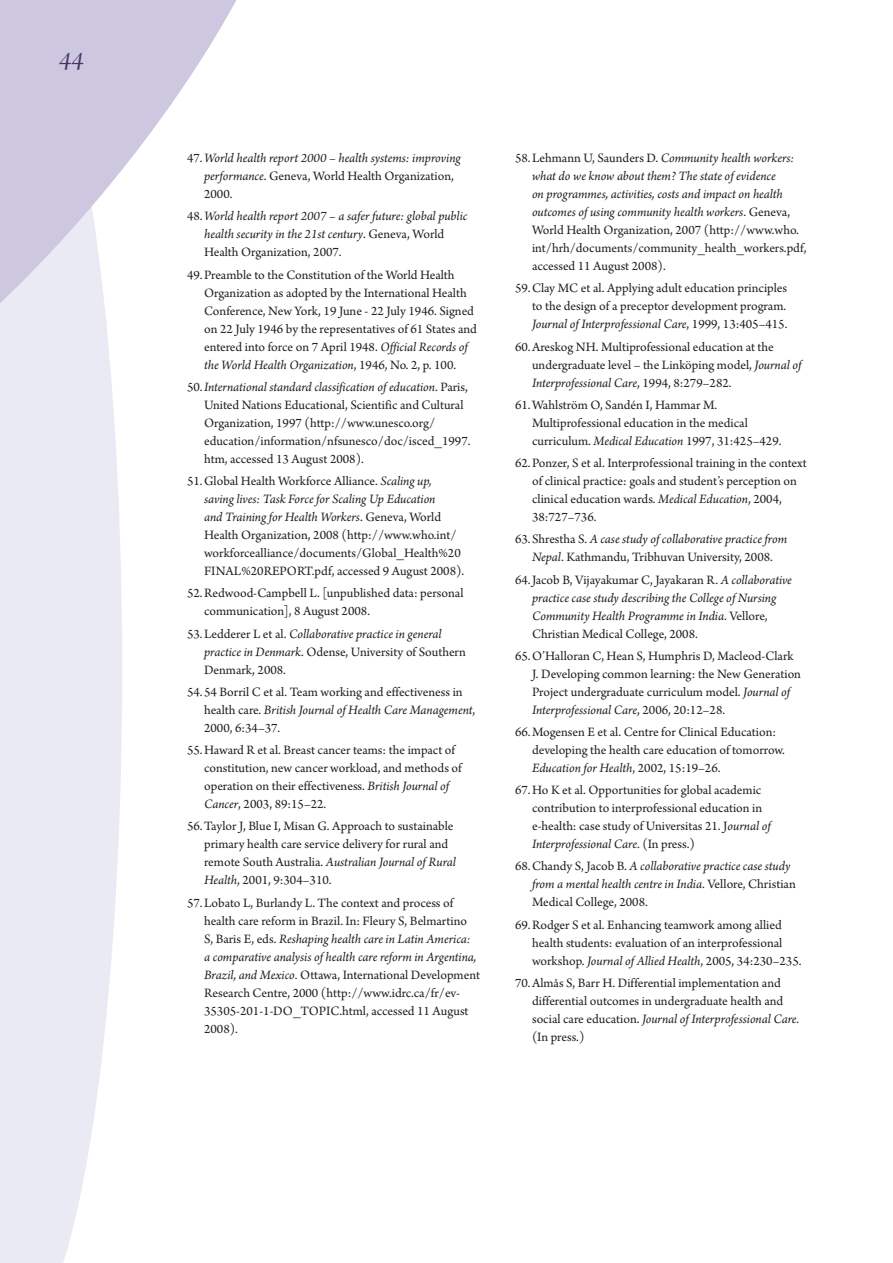
<style>
.page{position:relative;width:893px;height:1263px;background:#fff}
.page>*{position:absolute;margin:0;border:0;box-sizing:border-box;transform-origin:0 0}
.t1{font:27px "Arno Pro Italic Display";color:#483369}
.t2{font:13.5px/18px "Arno Pro";color:#231f20}
.t3{font:italic 13.5px/18px "Arno Pro";letter-spacing:-.005em;color:#231f20}
.s1{font-style:normal}
.s2{font-style:italic}
</style>
<div class="page">
<svg style="left:0;top:500px;width:122px;height:763px;fill:#eaeaf4"></svg>
<svg style="left:0;top:0;width:237px;height:500px"></svg>
<h1 class="t1" style="left:59px;top:46px;width:26px">44</h1>
<p class="t3" style="left:204px;top:150px;width:258px;text-indent:-17px"><span class="s1">47.</span>World health report 2000 – health systems: improving performance<span class="s1">. Geneva, World Health Organization,<br>2000.</span></p>
<p class="t3" style="left:204px;top:208px;width:265px;text-indent:-17px"><span class="s1">48.</span>World health report 2007 – a safer future: global public health security in the 21st century<span class="s1">. Geneva, World<br>Health Organization, 2007.</span></p>
<p class="t2" style="left:204px;top:266px;width:274px;text-indent:-17px">49.Preamble to the Constitution of the World Health Organization as adopted by the International Health Conference, New York, 19 June - 22 July 1946. Signed on 22 July 1946 by the representatives of 61 States and entered into force on 7 April 1948. <span class="s2">Official Records of the World Health Organization</span>, 1946, No. 2, p. 100.</p>
<p class="t2" style="left:204px;top:379px;width:268px;text-indent:-17px">50.<span class="s2">International standard classification of education</span>. Paris, United Nations Educational, Scientific and Cultural Organization, 1997 (http://www.unesco.org/ education/information/nfsunesco/doc/isced_1997. htm, accessed 13 August 2008).</p>
<p class="t2" style="left:204px;top:473px;width:262px;text-indent:-17px">51.Global Health Workforce Alliance. <span class="s2">Scaling up, saving lives: Task Force for Scaling Up Education<br>and Training for Health Workers</span>. Geneva, World Health Organization, 2008 (http://www.who.int/ workforcealliance/documents/Global_Health%20<br>FINAL%20REPORT.pdf, accessed 9 August 2008).</p>
<p class="t2" style="left:204px;top:585px;width:261px;text-indent:-17px">52.Redwood-Campbell L. [unpublished data: personal communication], 8 August 2008.</p>
<p class="t2" style="left:204px;top:625px;width:263px;text-indent:-17px">53.Ledderer L et al. <span class="s2">Collaborative practice in general practice in Denmark</span>. Odense, University of Southern<br>Denmark, 2008.</p>
<p class="t2" style="left:204px;top:684px;width:273px;text-indent:-17px">54.54 Borril C et al. Team working and effectiveness in health care. <span class="s2">British Journal of Health Care Management</span>,<br>2000, 6:34–37.</p>
<p class="t2" style="left:204px;top:742px;width:259px;text-indent:-17px">55.Haward R et al. Breast cancer teams: the impact of constitution, new cancer workload, and methods of operation on their effectiveness. <span class="s2">British Journal of Cancer</span>, 2003, 89:15–22.</p>
<p class="t2" style="left:204px;top:818px;width:253px;text-indent:-17px">56.Taylor J, Blue I, Misan G. Approach to sustainable primary health care service delivery for rural and remote South Australia. <span class="s2">Australian Journal of Rural Health</span>, 2001, 9:304–310.</p>
<p class="t2" style="left:204px;top:894px;width:277px;text-indent:-17px">57.Lobato L, Burlandy L. The context and process of health care reform in Brazil. In: Fleury S, Belmartino<br>S, Baris E, eds. <span class="s2">Reshaping health care in Latin America: a comparative analysis of health care reform in Argentina, Brazil, and Mexico</span>. Ottawa, International Development Research Centre, 2000 (http://www.idrc.ca/fr/ev-35305-201-1-DO_TOPIC.html, accessed 11 August 2008).</p>
<p class="t3" style="left:532px;top:150px;width:276px;text-indent:-17px"><span class="s1">58.Lehmann U, Saunders D.</span> Community health workers: what do we know about them? The state of evidence<br>on programmes, activities, costs and impact on health outcomes of using community health workers<span class="s1">. Geneva, World Health Organization, 2007 (http://www.who. int/hrh/documents/community_health_workers.pdf, accessed 11 August 2008).</span></p>
<p class="t2" style="left:532px;top:280px;width:257px;text-align:justify;text-indent:-17px">59.Clay MC et al. Applying adult education principles to the design of a preceptor development program.<br><span class="s2">Journal of Interprofessional Care</span>, 1999, 13:405–415.</p>
<p class="t2" style="left:532px;top:338px;width:271px;text-indent:-17px">60.Areskog NH. Multiprofessional education at the undergraduate level – the Linköping model, <span class="s2">Journal of<br>Interprofessional Care</span>, 1994, 8:279–282.</p>
<p class="t2" style="left:532px;top:396px;width:251px;text-indent:-17px">61.Wahlström O, Sandén I, Hammar M.<br>Multiprofessional education in the medical curriculum. <span class="s2">Medical Education</span> 1997, 31:425–429.</p>
<p class="t2" style="left:532px;top:455px;width:276px;text-indent:-17px">62.Ponzer, S et al. Interprofessional training in the context of clinical practice: goals and student’s perception on clinical education wards. <span class="s2">Medical Education</span>, 2004, 38:727–736.</p>
<p class="t2" style="left:515px;top:531px;width:274px;text-align:center">63.Shrestha S. <span class="s2">A case study of collaborative practice from<br>Nepal</span>. Kathmandu, Tribhuvan University, 2008.</p>
<p class="t3" style="left:532px;top:571px;width:261px;text-indent:-17px"><span class="s1">64.Jacob B, Vijayakumar C, Jayakaran R.</span> A collaborative practice case study describing the College of Nursing Community Health Programme in India<span class="s1">. Vellore, Christian Medical College, 2008.</span></p>
<p class="t2" style="left:532px;top:647px;width:270px;text-indent:-17px">65.O’Halloran C, Hean S, Humphris D, Macleod-Clark J. Developing common learning: the New Generation Project undergraduate curriculum model. <span class="s2">Journal of Interprofessional Care</span>, 2006, 20:12–28.</p>
<p class="t2" style="left:532px;top:724px;width:255px;text-indent:-17px">66.Mogensen E et al. Centre for Clinical Education: developing the health care education of tomorrow.<br><span class="s2">Education for Health</span>, 2002, 15:19–26.</p>
<p class="t2" style="left:532px;top:782px;width:240px;text-indent:-17px">67.Ho K et al. Opportunities for global academic contribution to interprofessional education in e-health: case study of Universitas 21. J<span class="s2">ournal of Interprofessional Care</span>. (In press.)</p>
<p class="t3" style="left:532px;top:858px;width:265px;text-indent:-17px"><span class="s1">68.Chandy S, Jacob B.</span> A collaborative practice case study from a mental health centre in India<span class="s1">. Vellore, Christian<br>Medical College, 2008.</span></p>
<p class="t2" style="left:532px;top:916px;width:271px;text-indent:-17px">69.Rodger S et al. Enhancing teamwork among allied health students: evaluation of an interprofessional workshop. <span class="s2">Journal of Allied Health</span>, 2005, 34:230–235.</p>
<p class="t2" style="left:532px;top:975px;width:269px;text-indent:-17px">70.Almås S, Barr H. Differential implementation and differential outcomes in undergraduate health and social care education. <span class="s2">Journal of Interprofessional Care</span>. (In press.)</p>
</div>
